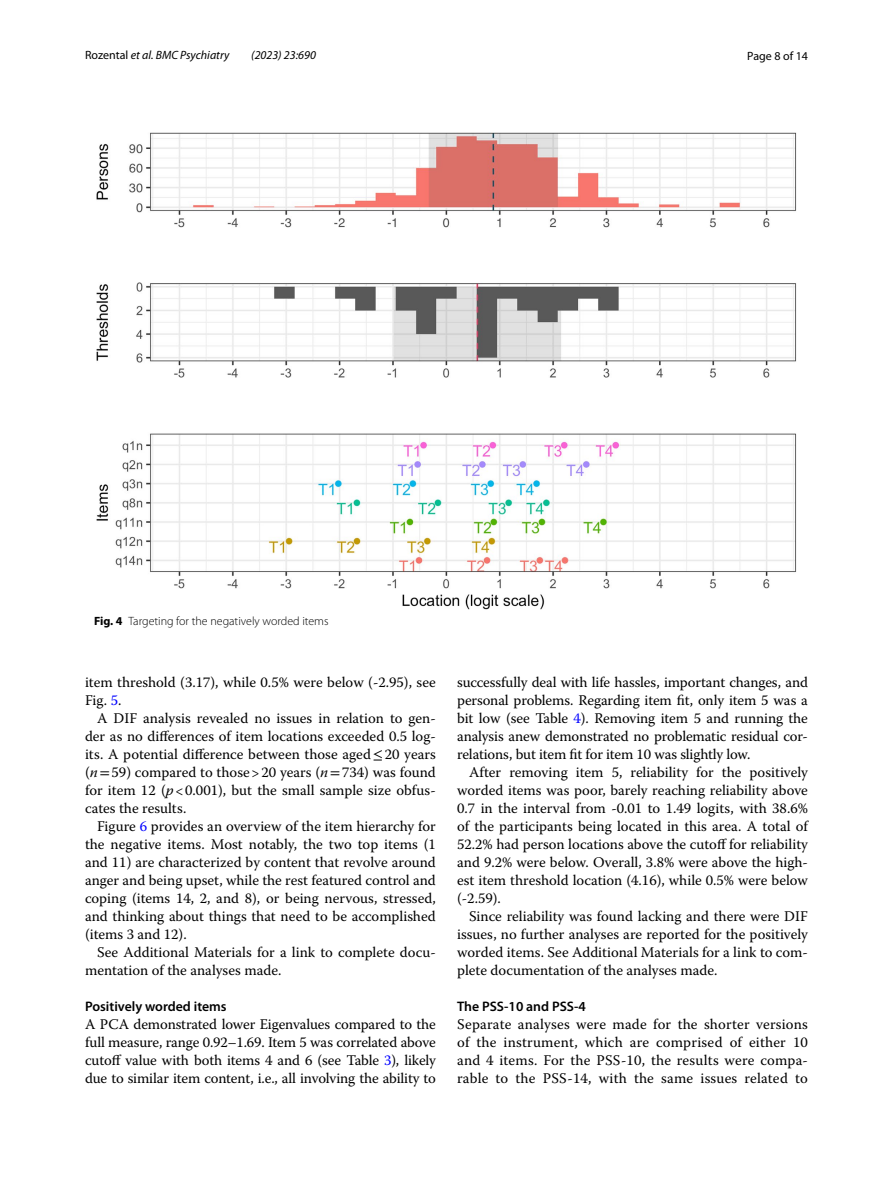
<style>
.page{position:relative;width:893px;height:1187px;background:#fff}
.page>*{position:absolute;margin:0;border:0;box-sizing:border-box;transform-origin:0 0}
.t1{font:14.7px/18px "Warnock Pro";color:#000;text-align:justify}
.t2{font:600 13.8px "Myriad Pro";color:#000}
.t3{font:300 12px "Myriad Pro";color:#000}
.t4{font:italic 12px "Myriad Pro";color:#000}
.t5{font:12px "Myriad Pro";color:#000}
.s1{font-style:normal}
.s2{font-weight:700}
.s3{color:#00f}
.s4{font-family:"STIX"}
.s5{font-style:italic}
</style>
<div class="page">
<img style="left:96px;top:133px;width:701px;height:476px">
<p class="t4" style="left:85px;top:48px;width:146px"><span class="s1">Rozental</span> et al. BMC Psychiatry</p>
<p class="t4" style="left:251px;top:48px;width:66px">(2023) 23:690</p>
<p class="t5" style="left:747px;top:48px;width:62px">Page 8 of 14</p>
<p class="t3" style="left:94px;top:614px;width:236px"><span class="s2">Fig. 4</span> Targeting for the negatively worded items</p>
<p class="t1" style="left:85px;top:672px;width:352px">item threshold (3.17), while 0.5% were below (-2.95), see<br>Fig. <span class="s3">5</span>.</p>
<p class="t1" style="left:85px;top:708px;width:352px;text-indent:12px">A DIF analysis revealed no issues in relation to gen&shy;der as no differences of item locations exceeded 0.5 log&shy;its. A potential difference between those aged<span class="s4">≤</span>20 years (<span class="s5">n</span><span class="s4">=</span>59) compared to those&gt;20 years (<span class="s5">n</span><span class="s4">=</span>734) was found for item 12 (<span class="s5">p</span>&lt;0.001), but the small sample size obfus&shy;cates the results.</p>
<p class="t1" style="left:85px;top:816px;width:352px;text-indent:12px">Figure <span class="s3">6</span> provides an overview of the item hierarchy for the negative items. Most notably, the two top items (1 and 11) are characterized by content that revolve around anger and being upset, while the rest featured control and coping (items 14, 2, and 8), or being nervous, stressed, and thinking about things that need to be accomplished (items 3 and 12).</p>
<p class="t1" style="left:85px;top:942px;width:352px;text-indent:12px">See Additional Materials for a link to complete docu&shy;mentation of the analyses made.</p>
<p class="t2" style="left:85px;top:997px;width:143px">Positively worded items</p>
<p class="t1" style="left:85px;top:1014px;width:352px">A PCA demonstrated lower Eigenvalues compared to the full measure, range 0.92–1.69. Item 5 was correlated above cutoff value with both items 4 and 6 (see Table <span class="s3">3</span>), likely due to similar item content, i.e., all involving the ability to</p>
<p class="t1" style="left:457px;top:672px;width:352px">successfully deal with life hassles, important changes, and personal problems. Regarding item fit, only item 5 was a bit low (see Table <span class="s3">4</span>). Removing item 5 and running the analysis anew demonstrated no problematic residual cor&shy;relations, but item fit for item 10 was slightly low.</p>
<p class="t1" style="left:457px;top:762px;width:352px;text-indent:12px">After removing item 5, reliability for the positively worded items was poor, barely reaching reliability above 0.7 in the interval from -0.01 to 1.49 logits, with 38.6% of the participants being located in this area. A total of 52.2% had person locations above the cutoff for reliability and 9.2% were below. Overall, 3.8% were above the high&shy;est item threshold location (4.16), while 0.5% were below (-2.59).</p>
<p class="t1" style="left:457px;top:906px;width:352px;text-indent:12px">Since reliability was found lacking and there were DIF issues, no further analyses are reported for the positively worded items. See Additional Materials for a link to com&shy;plete documentation of the analyses made.</p>
<p class="t2" style="left:457px;top:997px;width:130px">The PSS‑10 and PSS‑4</p>
<p class="t1" style="left:457px;top:1014px;width:352px">Separate analyses were made for the shorter versions of the instrument, which are comprised of either 10 and 4 items. For the PSS-10, the results were compa&shy;rable to the PSS-14, with the same issues related to</p>
</div>
